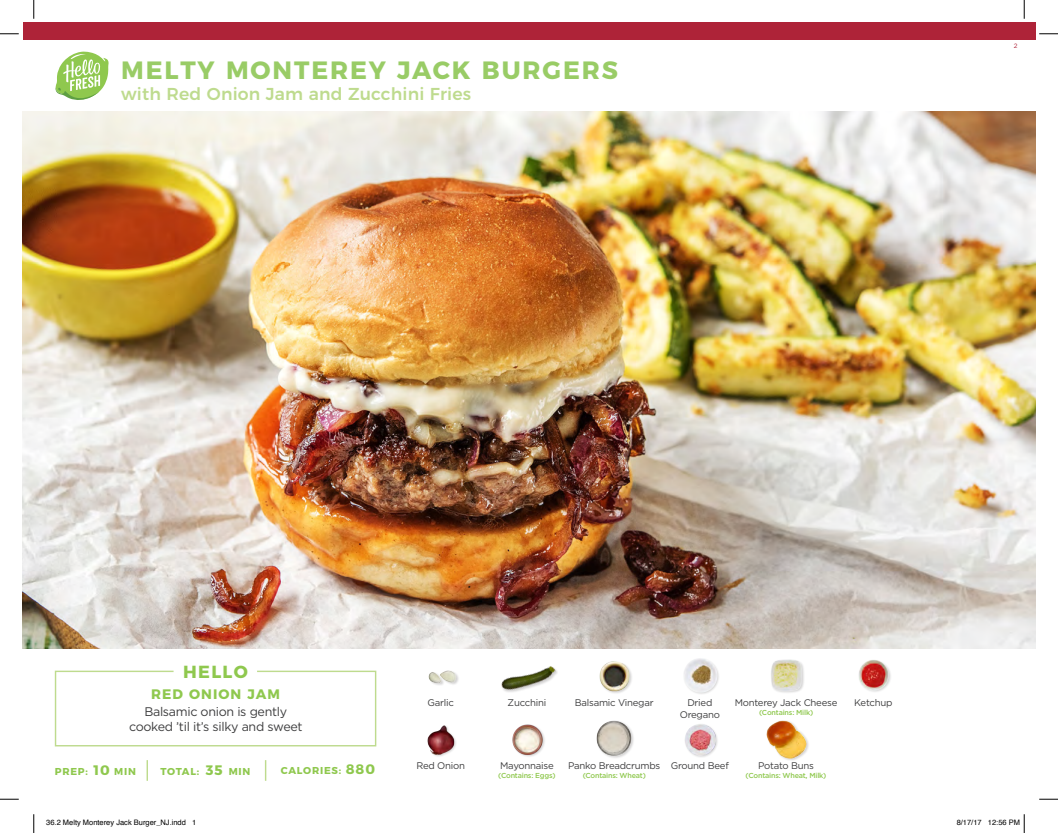
<style>
.page{position:relative;width:1058px;height:833px;background:#fff}
.page>*{position:absolute;margin:0;border:0;box-sizing:border-box;transform-origin:0 0}
.t1{font:700 25px "Montserrat";letter-spacing:.075em;color:#9c6}
.t2{font:700 17.5px "Montserrat";letter-spacing:.075em;color:#8fc84e}
.t3{font:500 17.25px "Montserrat";letter-spacing:.01em;color:#bedb8e}
.t4{font:700 13.75px "Montserrat";letter-spacing:.075em;color:#8fc84e}
.t5{font:12.5px/15px "Gotham";letter-spacing:-.025em;color:#3e3e3f;text-align:center}
.t6{font:700 10px "Montserrat";letter-spacing:.075em;color:#8fc84e}
.t7{font:9.62px/12px "Gotham";letter-spacing:-.025em;color:#3e3e3f;text-align:center}
.t8{font:7.5px "Helvetica";color:#000}
.t9{font:500 7.25px "Gotham";letter-spacing:-.025em;color:#8fc84e}
.t10{font:6.25px "Gotham";color:#ae2338}
</style>
<div class="page">
<div style="left:23px;top:23px;width:1012px;height:17px;background:#ae2338"></div>
<img style="left:23px;top:112px;width:1012px;height:536px">
<svg style="left:54px;top:670px;width:323px;height:77px"></svg>
<img style="left:428px;top:670px;width:31px;height:15px">
<img style="left:427px;top:725px;width:29px;height:32px">
<img style="left:599px;top:661px;width:33px;height:32px">
<div style="left:597px;top:720px;width:37px;height:39px;background:#231f20;opacity:.2"></div>
<img style="left:596px;top:720px;width:38px;height:37px">
<img style="left:501px;top:666px;width:56px;height:26px">
<img style="left:512px;top:724px;width:33px;height:33px">
<img style="left:684px;top:658px;width:35px;height:36px">
<img style="left:685px;top:724px;width:33px;height:33px">
<img style="left:771px;top:659px;width:33px;height:34px">
<div style="left:766px;top:720px;width:43px;height:41px;background:#231f20;opacity:.2"></div>
<img style="left:766px;top:720px;width:40px;height:38px">
<img style="left:859px;top:660px;width:32px;height:32px">
<hr style="left:146px;top:760px;width:2px;height:20px;background:#bedb8e">
<svg style="left:265px;top:760px;width:1px;height:20px"></svg>
<svg style="left:55px;top:51px;width:54px;height:49px"></svg>
<svg style="left:0;top:33px;width:19px;height:2px"></svg>
<svg style="left:1039px;top:33px;width:19px;height:2px"></svg>
<svg style="left:0;top:798px;width:19px;height:2px"></svg>
<svg style="left:1039px;top:798px;width:19px;height:2px"></svg>
<svg style="left:33px;top:0;width:2px;height:19px"></svg>
<svg style="left:33px;top:814px;width:2px;height:19px"></svg>
<svg style="left:1023px;top:0;width:2px;height:19px"></svg>
<svg style="left:1023px;top:814px;width:2px;height:19px"></svg>
<h1 class="t1" style="left:121px;top:50px;width:498px">MELTY MONTEREY JACK BURGERS</h1>
<h3 class="t3" style="left:121px;top:80px;width:351px">with Red Onion Jam and Zucchini Fries</h3>
<p class="t10" style="left:1014px;top:42px;width:5px">2</p>
<h2 class="t2" style="left:183px;top:657px;width:66px">HELLO</h2>
<h3 class="t4" style="left:151px;top:683px;width:130px">RED ONION JAM</h3>
<p class="t5" style="left:129px;top:703px;width:175px">Balsamic onion is gently cooked ’til it’s silky and sweet</p>
<p class="t7" style="left:427px;top:696px;width:28px">Garlic</p>
<p class="t7" style="left:507px;top:696px;width:40px">Zucchini</p>
<p class="t7" style="left:575px;top:696px;width:80px">Balsamic Vinegar</p>
<p class="t7" style="left:680px;top:696px;width:42px">Dried<br>Oregano</p>
<p class="t7" style="left:734px;top:696px;width:104px">Monterey Jack Cheese</p>
<p class="t9" style="left:759px;top:707px;width:55px">(Contains: Milk)</p>
<p class="t7" style="left:854px;top:696px;width:40px">Ketchup</p>
<h3 class="t4" style="left:94px;top:759px;width:18px">10</h3>
<h3 class="t4" style="left:206px;top:759px;width:18px">35</h3>
<h3 class="t4" style="left:346px;top:758px;width:31px">880</h3>
<p class="t6" style="left:55px;top:763px;width:35px">PREP:</p>
<p class="t6" style="left:114px;top:763px;width:23px">MIN</p>
<p class="t6" style="left:161px;top:763px;width:40px">TOTAL:</p>
<p class="t6" style="left:229px;top:763px;width:23px">MIN</p>
<p class="t6" style="left:281px;top:762px;width:62px">CALORIES:</p>
<p class="t7" style="left:416px;top:759px;width:50px">Red Onion</p>
<p class="t7" style="left:500px;top:759px;width:55px">Mayonnaise</p>
<p class="t7" style="left:568px;top:759px;width:94px">Panko Breadcrumbs</p>
<p class="t7" style="left:671px;top:759px;width:59px">Ground Beef</p>
<p class="t7" style="left:758px;top:759px;width:57px">Potato Buns</p>
<p class="t9" style="left:498px;top:771px;width:59px">(Contains: Eggs)</p>
<p class="t9" style="left:582px;top:771px;width:65px">(Contains: Wheat)</p>
<p class="t9" style="left:745px;top:771px;width:82px">(Contains: Wheat, Milk)</p>
<p class="t8" style="left:46px;top:817px;width:152px">36.2 Melty Monterey Jack Burger_NJ.indd 1</p>
<p class="t8" style="left:956px;top:817px;width:65px">8/17/17 12:56 PM</p>
</div>
